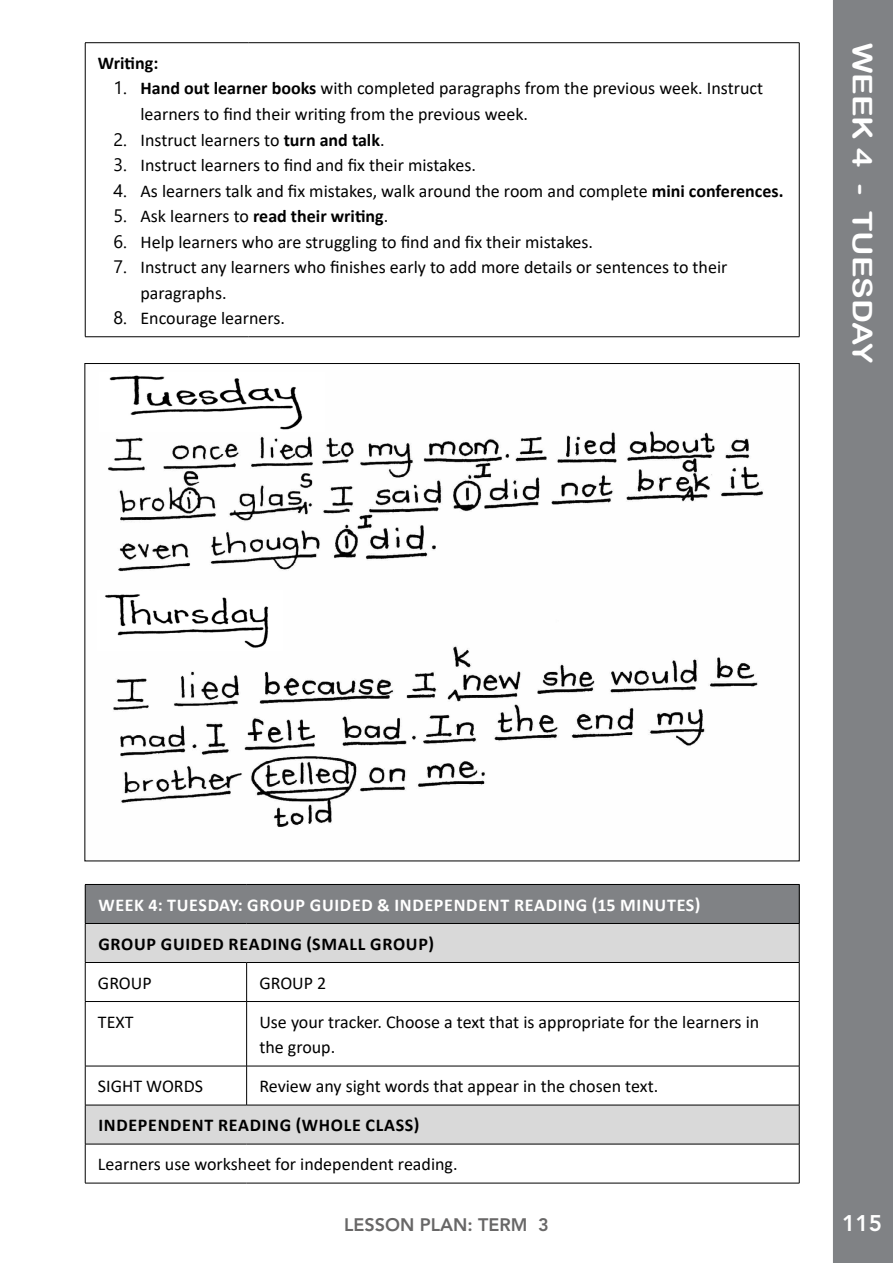
<style>
.page{position:relative;width:893px;height:1263px;background:#fff}
.page>*{position:absolute;margin:0;border:0;box-sizing:border-box;transform-origin:0 0}
.t1{font:27px "Arial Rounded MT Bold";color:#fff;scale:1.2 1}
.t2{font:800 22.5px "Avenir LT Std";color:#fff}
.t3{font:18px/25.5px "Calibri";color:#000}
.t4{font:700 18px "Calibri";letter-spacing:.04em;color:#000}
.t5{font:700 18px "Calibri";letter-spacing:.04em;color:#fff}
.t6{font:700 18px "Calibri";color:#000}
.t7{font:800 18px "Avenir LT Std";color:#686767}
.s1{font-family:"Segoe UI"}
.s2{font-weight:700}
.s3{font-family:"Segoe UI";font-weight:400}
.s4{font-weight:400}
</style>
<div class="page">
<div style="left:833px;top:0;width:60px;height:1263px;background:#808285"></div>
<hr style="left:85px;top:43px;width:1px;height:294px;background:#000">
<hr style="left:799px;top:43px;width:1px;height:294px;background:#000">
<hr style="left:85px;top:42px;width:164px;height:1px;background:#000">
<hr style="left:249px;top:42px;width:550px;height:1px;background:#000">
<hr style="left:85px;top:336px;width:164px;height:1px;background:#000">
<hr style="left:249px;top:336px;width:550px;height:1px;background:#000">
<div style="left:85px;top:884px;width:714px;height:39px;background:#808285"></div>
<svg style="left:86px;top:924px;width:713px;height:220px"></svg>
<hr style="left:85px;top:884px;width:162px;height:1px;background:#000">
<hr style="left:85px;top:885px;width:1px;height:38px;background:#000">
<hr style="left:247px;top:884px;width:552px;height:1px;background:#000">
<hr style="left:799px;top:885px;width:1px;height:38px;background:#000">
<hr style="left:85px;top:923px;width:162px;height:1px;background:#000">
<hr style="left:85px;top:924px;width:1px;height:38px;background:#000">
<hr style="left:247px;top:923px;width:552px;height:1px;background:#000">
<hr style="left:799px;top:924px;width:1px;height:38px;background:#000">
<hr style="left:85px;top:962px;width:162px;height:1px;background:#000">
<hr style="left:85px;top:963px;width:1px;height:38px;background:#000">
<hr style="left:247px;top:962px;width:552px;height:1px;background:#000">
<hr style="left:246px;top:963px;width:1px;height:38px;background:#000">
<hr style="left:799px;top:963px;width:1px;height:38px;background:#000">
<hr style="left:85px;top:1001px;width:162px;height:1px;background:#000">
<hr style="left:85px;top:1002px;width:1px;height:64px;background:#000">
<hr style="left:247px;top:1001px;width:552px;height:1px;background:#000">
<hr style="left:246px;top:1002px;width:1px;height:64px;background:#000">
<hr style="left:799px;top:1002px;width:1px;height:64px;background:#000">
<hr style="left:85px;top:1066px;width:162px;height:1px;background:#000">
<hr style="left:85px;top:1066px;width:1px;height:39px;background:#000">
<hr style="left:247px;top:1066px;width:552px;height:1px;background:#000">
<hr style="left:246px;top:1066px;width:1px;height:39px;background:#000">
<hr style="left:799px;top:1066px;width:1px;height:39px;background:#000">
<hr style="left:85px;top:1105px;width:162px;height:1px;background:#000">
<hr style="left:85px;top:1105px;width:1px;height:39px;background:#000">
<hr style="left:247px;top:1105px;width:552px;height:1px;background:#000">
<hr style="left:799px;top:1105px;width:1px;height:39px;background:#000">
<hr style="left:85px;top:1144px;width:162px;height:1px;background:#000">
<hr style="left:85px;top:1144px;width:1px;height:39px;background:#000">
<hr style="left:247px;top:1144px;width:552px;height:1px;background:#000">
<hr style="left:799px;top:1144px;width:1px;height:39px;background:#000">
<hr style="left:85px;top:1183px;width:162px;height:1px;background:#000">
<hr style="left:247px;top:1183px;width:552px;height:1px;background:#000">
<img style="left:108px;top:430px;width:655px;height:397px">
<img style="left:108px;top:375px;width:217px;height:57px">
<img style="left:105px;top:590px;width:177px;height:60px">
<p class="t4" style="left:98px;top:50px;width:62px">Writing:</p>
<p class="t3" style="left:140px;top:75px;width:624px;text-indent:-27px"><span class="s1">1.</span> <span class="s2">Hand out learner books</span> with completed paragraphs from the previous week. Instruct learners to find their writing from the previous week.</p>
<p class="t3" style="left:113px;top:126px;width:273px"><span class="s1">2.</span> Instruct learners to <span class="s2">turn and talk</span>.</p>
<p class="t3" style="left:113px;top:152px;width:364px"><span class="s1">3.</span> Instruct learners to find and fix their mistakes.</p>
<p class="t3" style="left:113px;top:177px;width:671px"><span class="s1">4.</span> As learners talk and fix mistakes, walk around the room and complete <span class="s2">mini conferences.</span></p>
<p class="t6" style="left:113px;top:203px;width:276px"><span class="s3">5.</span> <span class="s4">Ask learners to</span> read their writing<span class="s4">.</span></p>
<p class="t3" style="left:113px;top:228px;width:481px"><span class="s1">6.</span> Help learners who are struggling to find and fix their mistakes.</p>
<p class="t3" style="left:140px;top:254px;width:588px;text-indent:-27px"><span class="s1">7.</span> Instruct any learners who finishes early to add more details or sentences to their paragraphs.</p>
<p class="t3" style="left:113px;top:305px;width:173px"><span class="s1">8.</span> Encourage learners.</p>
<h1 class="t1" style="left:878px;top:43px;width:269px;rotate:90deg">WEEK 4 - TUESDAY</h1>
<p class="t5" style="left:98px;top:892px;width:604px">WEEK 4: TUESDAY: GROUP GUIDED &amp; INDEPENDENT READING (15 MINUTES)</p>
<p class="t4" style="left:98px;top:931px;width:337px">GROUP GUIDED READING (SMALL GROUP)</p>
<p class="t3" style="left:98px;top:969px;width:55px">GROUP</p>
<p class="t3" style="left:259px;top:969px;width:68px">GROUP 2</p>
<p class="t3" style="left:98px;top:1008px;width:37px">TEXT</p>
<p class="t3" style="left:259px;top:1008px;width:501px">Use your tracker. Choose a text that is appropriate for the learners in the group.</p>
<p class="t3" style="left:98px;top:1073px;width:107px">SIGHT WORDS</p>
<p class="t3" style="left:259px;top:1073px;width:400px">Review any sight words that appear in the chosen text.</p>
<p class="t4" style="left:98px;top:1112px;width:323px">INDEPENDENT READING (WHOLE CLASS)</p>
<p class="t3" style="left:98px;top:1151px;width:361px">Learners use worksheet for independent reading.</p>
<p class="t7" style="left:344px;top:1214px;width:206px">LESSON PLAN: TERM 3</p>
<p class="t2" style="left:842px;top:1210px;width:41px">115</p>
</div>
